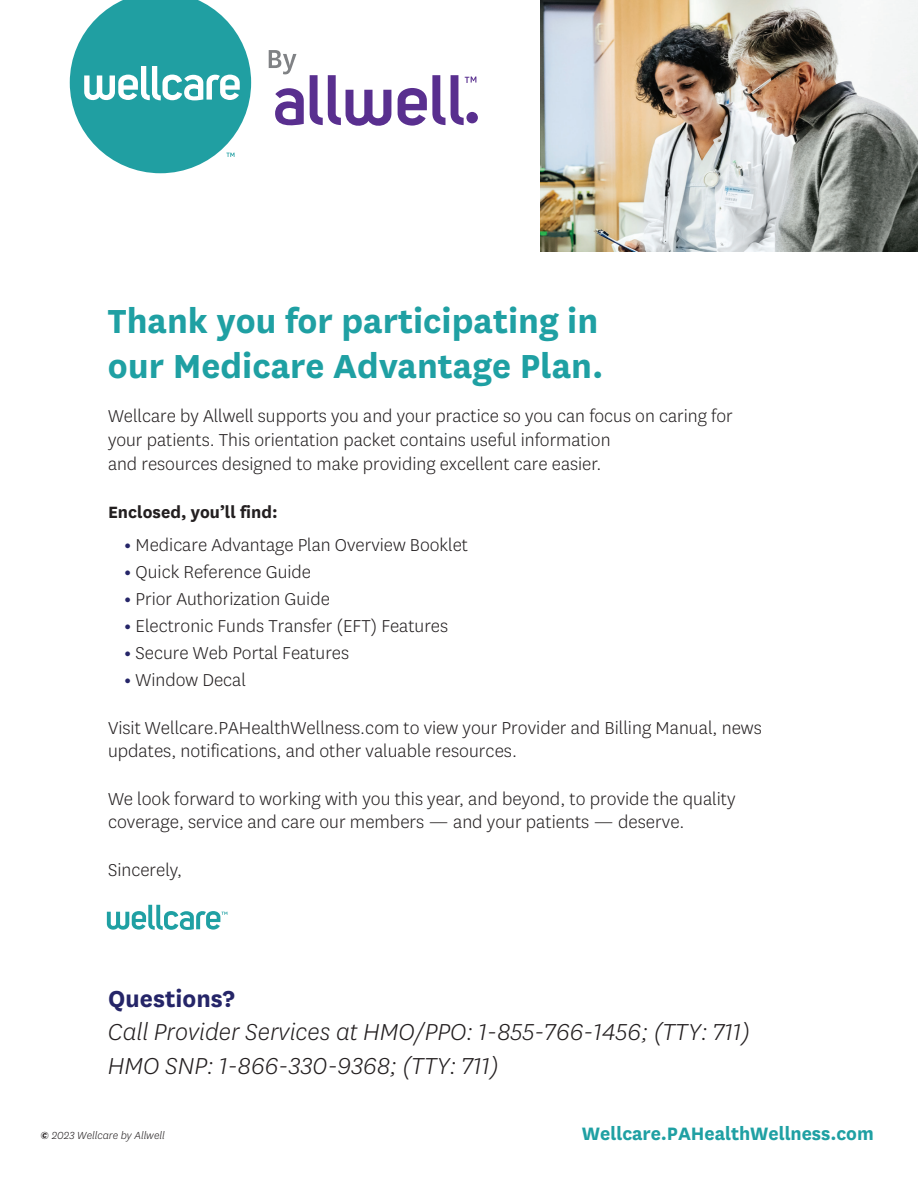
<style>
.page{position:relative;width:918px;height:1188px;background:#fff}
.page>*{position:absolute;margin:0;border:0;box-sizing:border-box;transform-origin:0 0}
.t1{font:700 39px/45px "Centene Sans";color:#1fa0a3}
.t2{font:italic 300 27px/33.3px "Centene Sans";color:#231f20}
.t3{font:700 21px "Centene Sans";letter-spacing:-.005em;color:#1fa0a3}
.t4{font:300 20.25px/22px "Centene Sans";color:#231f20}
.t5{font:300 20.1px/24.3px "Centene Sans";color:#231f20}
.t6{font:700 19.2px "Centene Sans";color:#231f20}
.t7{font:italic 300 12px "Centene Sans";color:#231f20}
.s1{font-weight:700;color:#252568}
.s2{font-weight:700;font-style:normal;color:#252568}
.s3{font-weight:700}
</style>
<div class="page">
<img style="left:540px;top:0;width:378px;height:252px">
<svg style="left:107px;top:905px;width:120px;height:25px"></svg>
<svg style="left:70px;top:0;width:181px;height:173px"></svg>
<svg style="left:269px;top:50px;width:27px;height:24px"></svg>
<svg style="left:275px;top:88px;width:29px;height:38px"></svg>
<svg style="left:398px;top:75px;width:47px;height:51px"></svg>
<svg style="left:451px;top:75px;width:25px;height:50px"></svg>
<svg style="left:310px;top:75px;width:81px;height:51px"></svg>
<div style="left:466px;top:112px;width:11px;height:11px;background:#592f8f;border-radius:50%"></div>
<p class="t1" style="left:108px;top:296px;width:497px">Thank you for participating in our Medicare Advantage Plan.</p>
<p class="t5" style="left:108px;top:403px;width:626px">Wellcare by Allwell supports you and your practice so you can focus on caring for your patients. This orientation packet contains useful information<br>and resources designed to make providing excellent care easier.</p>
<p class="t6" style="left:108px;top:499px;width:171px">Enclosed, you’ll find:</p>
<p class="t5" style="left:124px;top:533px;width:345px"><span class="s1">•</span> Medicare Advantage Plan Overview Booklet</p>
<p class="t5" style="left:124px;top:560px;width:188px"><span class="s1">•</span> Quick Reference Guide</p>
<p class="t5" style="left:124px;top:587px;width:207px"><span class="s1">•</span> Prior Authorization Guide</p>
<p class="t5" style="left:124px;top:614px;width:326px"><span class="s1">•</span> Electronic Funds Transfer (EFT) Features</p>
<p class="t5" style="left:124px;top:641px;width:226px"><span class="s1">•</span> Secure Web Portal Features</p>
<p class="t5" style="left:124px;top:668px;width:123px"><span class="s1">•</span> Window Decal</p>
<p class="t4" style="left:108px;top:717px;width:655px">Visit Wellcare.PAHealthWellness.com to view your Provider and Billing Manual, news updates, notifications, and other valuable resources.</p>
<p class="t4" style="left:108px;top:786px;width:629px;line-height:23.5px">We look forward to working with you this year, and beyond, to provide the quality coverage, service and care our members — and your patients — deserve.</p>
<p class="t5" style="left:108px;top:857px;width:76px">Sincerely,</p>
<p class="t2" style="left:108px;top:981px;width:644px"><span class="s2">Questions?<br></span>Call Provider Services at HMO/PPO: 1-855-766-1456; (TTY: 711)<br>HMO SNP: 1-866-330-9368; (TTY: 711)</p>
<p class="t7" style="left:41px;top:1128px;width:126px"><span class="s3">©</span> 2023 Wellcare by Allwell</p>
<p class="t3" style="left:582px;top:1118px;width:293px">Wellcare.PAHealthWellness.com</p>
</div>
